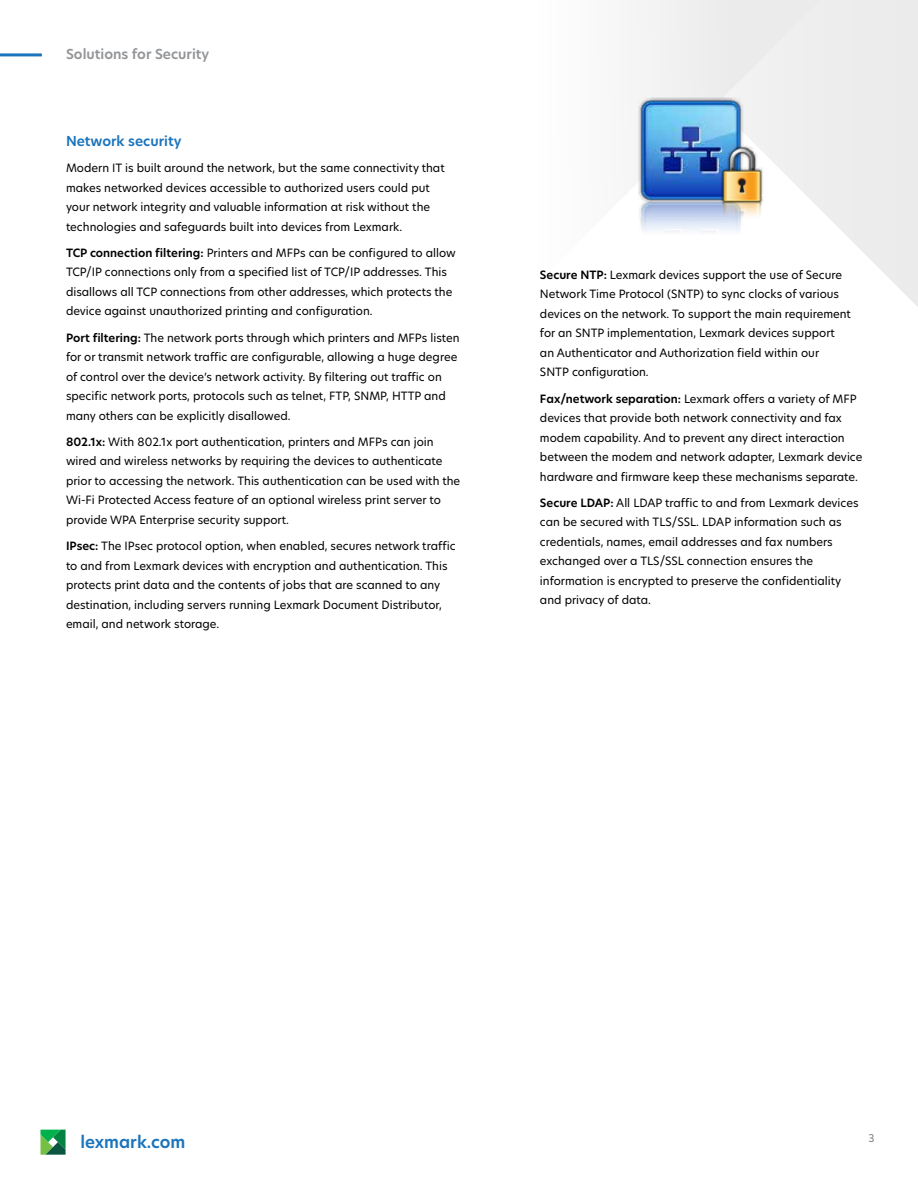
<style>
.page{position:relative;width:918px;height:1188px;background:#fff}
.page>*{position:absolute;margin:0;border:0;box-sizing:border-box;transform-origin:0 0}
.t1{font:600 16.5px "TP Hero";color:#1c75bc}
.t2{font:600 13.5px "TP Hero";color:#939598}
.t3{font:600 13.5px "TP Hero";color:#1c75bc}
.t4{font:11.25px/19.5px "TP Hero";color:#000}
.t5{font:10.5px "TP Hero";color:#7e7e85}
.s1{font-weight:600}
</style>
<div class="page">
<hr style="left:0;top:53px;width:42px;height:3px;background:#1c75bc">
<svg style="left:40px;top:1130px;width:26px;height:25px"></svg>
<svg style="left:834px;top:0;width:84px;height:307px;background:#efeeef"></svg>
<svg style="left:637px;top:0;width:197px;height:223px"></svg>
<img style="left:638px;top:97px;width:106px;height:135px">
<img style="left:718px;top:143px;width:48px;height:76px">
<p class="t2" style="left:66px;top:45px;width:145px">Solutions for Security</p>
<p class="t3" style="left:66px;top:132px;width:117px">Network security</p>
<p class="t4" style="left:66px;top:158px;width:380px">Modern IT is built around the network, but the same connectivity that makes networked devices accessible to authorized users could put your network integrity and valuable information at risk without the technologies and safeguards built into devices from Lexmark.</p>
<p class="t4" style="left:66px;top:243px;width:391px"><span class="s1">TCP connection filtering:</span> Printers and MFPs can be configured to allow TCP/IP connections only from a specified list of TCP/IP addresses. This disallows all TCP connections from other addresses, which protects the device against unauthorized printing and configuration.</p>
<p class="t4" style="left:66px;top:328px;width:395px"><span class="s1">Port filtering:</span> The network ports through which printers and MFPs listen for or transmit network traffic are configurable, allowing a huge degree of control over the device’s network activity. By filtering out traffic on specific network ports, protocols such as telnet, FTP, SNMP, HTTP and many others can be explicitly disallowed.</p>
<p class="t4" style="left:66px;top:432px;width:396px"><span class="s1">802.1x:</span> With 802.1x port authentication, printers and MFPs can join wired and wireless networks by requiring the devices to authenticate prior to accessing the network. This authentication can be used with the Wi-Fi Protected Access feature of an optional wireless print server to provide WPA Enterprise security support.</p>
<p class="t4" style="left:66px;top:536px;width:391px"><span class="s1">IPsec:</span> The IPsec protocol option, when enabled, secures network traffic to and from Lexmark devices with encryption and authentication. This protects print data and the contents of jobs that are scanned to any destination, including servers running Lexmark Document Distributor, email, and network storage.</p>
<p class="t4" style="left:540px;top:265px;width:312px"><span class="s1">Secure NTP:</span> Lexmark devices support the use of Secure Network Time Protocol (SNTP) to sync clocks of various devices on the network. To support the main requirement for an SNTP implementation, Lexmark devices support an Authenticator and Authorization field within our SNTP configuration.</p>
<p class="t4" style="left:540px;top:389px;width:324px"><span class="s1">Fax/network separation:</span> Lexmark offers a variety of MFP devices that provide both network connectivity and fax modem capability. And to prevent any direct interaction between the modem and network adapter, Lexmark device hardware and firmware keep these mechanisms separate.</p>
<p class="t4" style="left:540px;top:493px;width:320px"><span class="s1">Secure LDAP:</span> All LDAP traffic to and from Lexmark devices can be secured with TLS/SSL. LDAP information such as credentials, names, email addresses and fax numbers exchanged over a TLS/SSL connection ensures the information is encrypted to preserve the confidentiality and privacy of data.</p>
<h1 class="t1" style="left:80px;top:1131px;width:106px">lexmark.com</h1>
<p class="t5" style="left:869px;top:1131px;width:8px">3</p>
</div>
